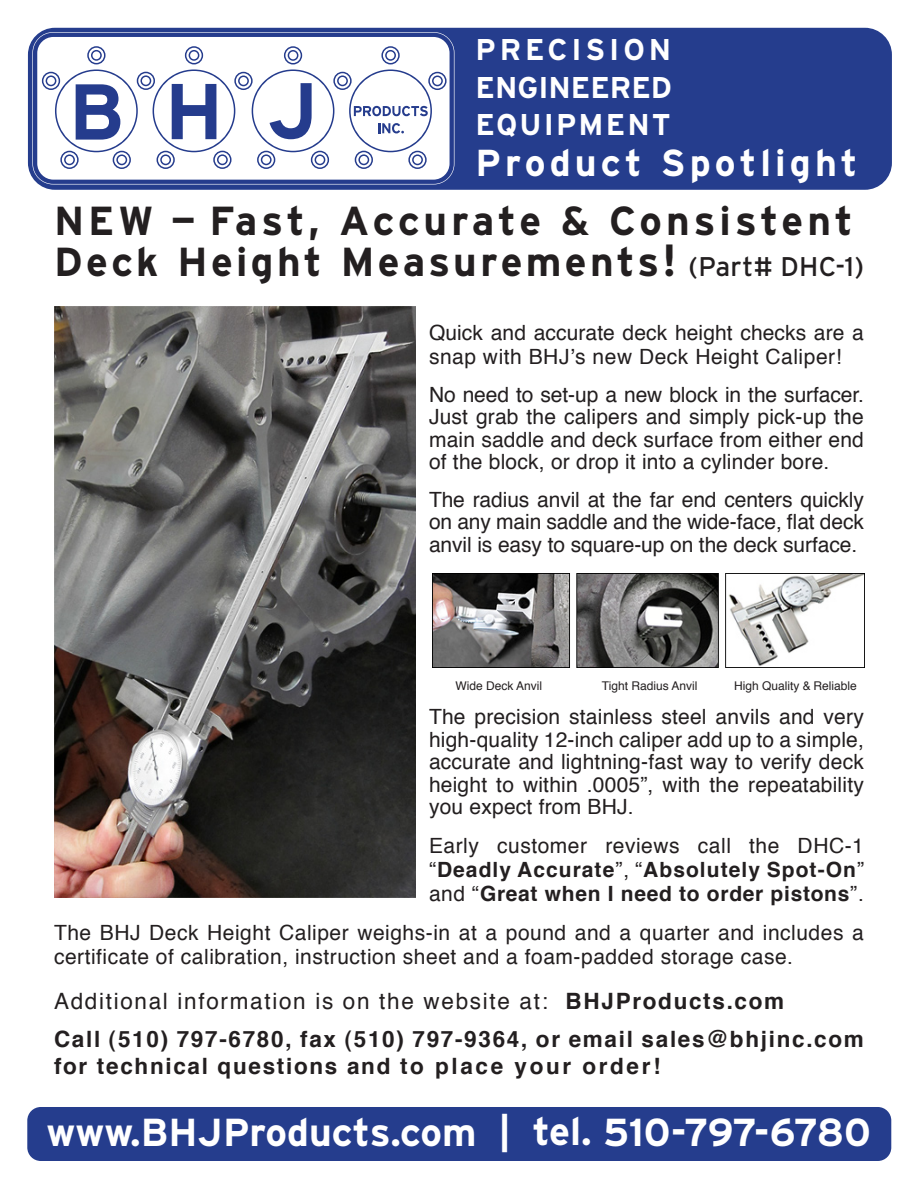
<style>
.page{position:relative;width:918px;height:1188px;background:#fff}
.page>*{position:absolute;margin:0;border:0;box-sizing:border-box;transform-origin:0 0}
.t1{font:700 40.5px/40.5px "Interstate";letter-spacing:.085em;color:#231f20}
.t2{font:700 39px "Interstate";color:#fff}
.t3{font:700 37.5px "Interstate";letter-spacing:.11em;color:#fff}
.t4{font:700 30px "Interstate";color:#fff}
.t5{font:700 30px "Interstate";letter-spacing:.13em;color:#fff}
.t6{font:700 30px "Interstate";letter-spacing:.07em;color:#fff}
.t7{font:700 22.5px/27px "Helvetica";letter-spacing:.075em;color:#231f20}
.t8{font:22.5px "Helvetica";letter-spacing:.075em;color:#231f20}
.t9{font:21px/22.5px "Helvetica";letter-spacing:.01em;color:#231f20;text-align:justify}
.t10{font:700 21px/24px "Helvetica";letter-spacing:.035em;color:#231f20;text-align:justify}
.t11{font:12px "Helvetica";color:#231f20}
.s1{font-size:45px}
.s2{font-weight:400;font-size:27px}
.s3{font-weight:400}
.s4{font-weight:700}
</style>
<div class="page">
<div style="left:27px;top:1107px;width:864px;height:54px;background:#253d8d;border-radius:14px"></div>
<div style="left:28px;top:28px;width:864px;height:162px;background:#253d8d;border-radius:27px"></div>
<svg style="left:32px;top:32px;width:422px;height:152px;fill:#fff"></svg>
<img style="left:54px;top:306px;width:362px;height:591px">
<img style="left:432px;top:573px;width:432px;height:95px">
<p class="t5" style="left:476px;top:33px;width:197px">PRECISION</p>
<p class="t4" style="left:476px;top:71px;width:198px">ENGINEERED</p>
<p class="t6" style="left:476px;top:108px;width:197px">EQUIPMENT</p>
<p class="t3" style="left:476px;top:142px;width:383px">Product Spotlight</p>
<p class="t1" style="left:54px;top:200px;width:812px">NEW — Fast, Accurate &amp; Consistent<br>Deck Height Measurements<span class="s1">!</span> <span class="s2">(Part# DHC-1)</span></p>
<p class="t9" style="left:429px;top:320px;width:436px;line-height:24px">Quick and accurate deck height checks are a snap with BHJ’s new Deck Height Caliper!</p>
<p class="t9" style="left:429px;top:382px;width:436px">No need to set-up a new block in the surfacer.<br>Just grab the calipers and simply pick-up the main saddle and deck surface from either end of the block, or drop it into a cylinder bore.</p>
<p class="t9" style="left:429px;top:487px;width:436px">The radius anvil at the far end centers quickly on any main saddle and the wide-face, flat deck anvil is easy to square-up on the deck surface.</p>
<p class="t11" style="left:455px;top:676px;width:88px">Wide Deck Anvil</p>
<p class="t11" style="left:602px;top:676px;width:97px">Tight Radius Anvil</p>
<p class="t11" style="left:734px;top:676px;width:124px">High Quality &amp; Reliable</p>
<p class="t9" style="left:429px;top:705px;width:436px">The precision stainless steel anvils and very high-quality 12-inch caliper add up to a simple, accurate and lightning-fast way to verify deck height to within .0005”, with the repeatability you expect from BHJ.</p>
<p class="t10" style="left:429px;top:833px;width:437px"><span class="s3">Early customer reviews call the DHC-1 “</span>Deadly Accurate<span class="s3">”, “</span>Absolutely Spot-On<span class="s3">” and “</span>Great when I need to order pistons<span class="s3">”.</span></p>
<p class="t9" style="left:54px;top:920px;width:811px;line-height:24px">The BHJ Deck Height Caliper weighs-in at a pound and a quarter and includes a certificate of calibration, instruction sheet and a foam-padded storage case.</p>
<p class="t8" style="left:54px;top:982px;width:732px">Additional information is on the website at: <span class="s4">BHJProducts.com</span></p>
<p class="t7" style="left:54px;top:1024px;width:811px">Call (510) 797-6780, fax (510) 797-9364, or email sales@bhjinc.com for technical questions and to place your order!</p>
<p class="t2" style="left:46px;top:1111px;width:826px">www.BHJProducts.com | tel. 510-797-6780</p>
</div>
